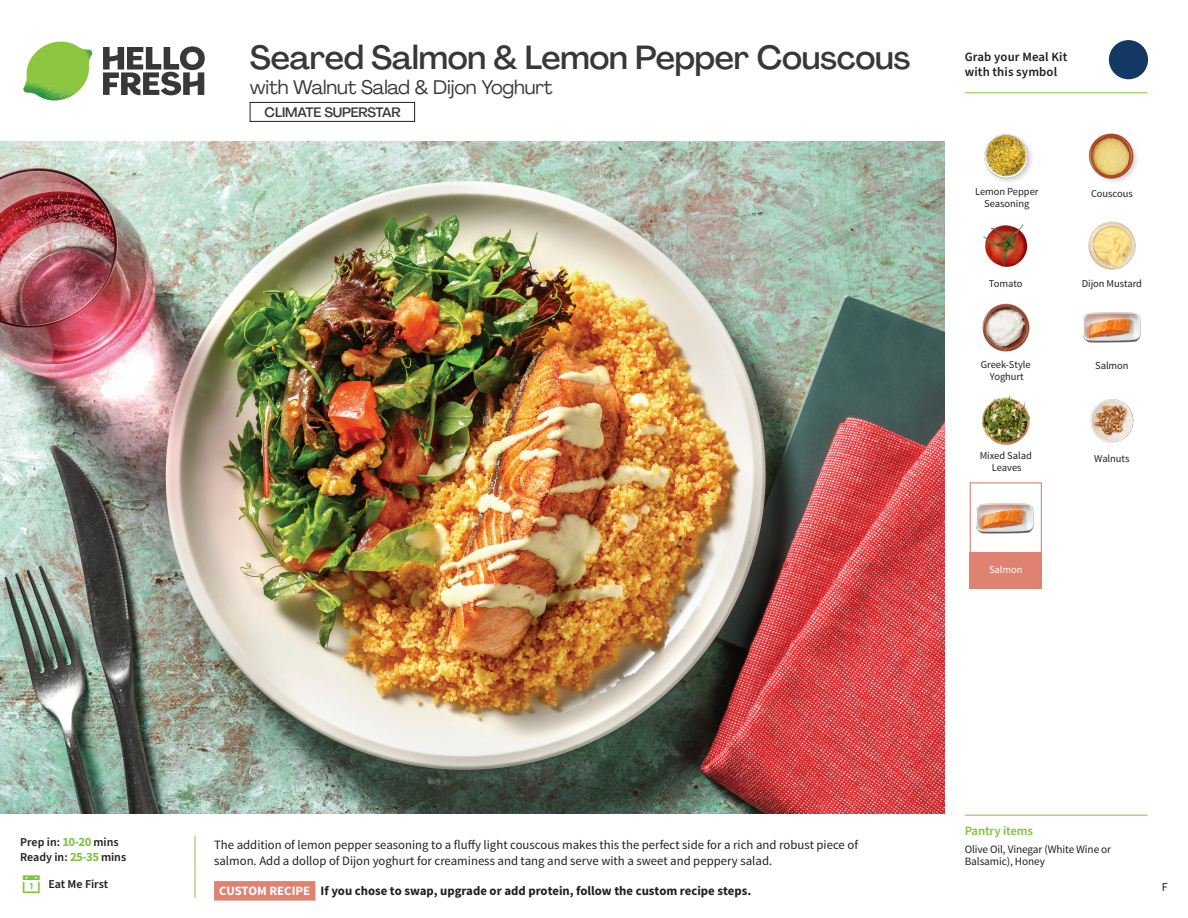
<style>
.page{position:relative;width:1188px;height:918px;background:#fff}
.page>*{position:absolute;margin:0;border:0;box-sizing:border-box;transform-origin:0 0}
._15_Titel_UK{font:500 33px "Agrandir";letter-spacing:-.01em;color:#383839}
._15_Titel_UK-2{font:19.5px "Agrandir";letter-spacing:-.01em;color:#383839}
.t1{font:500 13.5px "Agrandir";letter-spacing:-.01em;color:#383839}
.Step_6_Text_AU{font:12.75px/16.5px "Source Sans Pro";color:#231f20}
.Step_6_Text_AU-2{font:700 12.75px "Source Sans Pro";color:#231f20}
.t2{font:600 12.75px/15px "Source Sans Pro";letter-spacing:.01em;color:#231f20}
._04_Headers_Front{font:600 12.75px "Source Sans Pro";letter-spacing:-.01em;color:#81c340}
._04_Intro{font:600 12px "Source Sans Pro";color:#231f20}
.t3{font:12px "Source Sans Pro";color:#231f20}
._05_Pantry{font:11.25px/12px "Source Sans Pro";letter-spacing:-.01em;color:#231f20}
._18_FRONT_ingredients{font:10.5px/12px "Source Sans Pro";letter-spacing:-.005em;color:#231f20;text-align:center}
._18_FRONT_ingredients-2{font:10.5px "Source Sans Pro";letter-spacing:-.005em;color:#fff}
.s1{font-weight:700;font-size:12.75px;color:#81c340}
.s2{color:#fff}
</style>
<div class="page">
<svg style="left:103px;top:46px;width:102px;height:49px"></svg>
<img style="left:23px;top:42px;width:69px;height:59px">
<svg style="left:194px;top:835px;width:122px;height:66px"></svg>
<img style="left:0;top:142px;width:945px;height:672px">
<img style="left:1083px;top:312px;width:58px;height:31px">
<img style="left:1090px;top:399px;width:44px;height:44px">
<img style="left:982px;top:396px;width:48px;height:49px">
<img style="left:982px;top:303px;width:48px;height:49px">
<img style="left:983px;top:224px;width:45px;height:43px">
<img style="left:1088px;top:221px;width:48px;height:49px">
<img style="left:984px;top:134px;width:48px;height:48px">
<div style="left:1088px;top:133px;width:52px;height:52px;background:#231f20;opacity:.2"></div>
<img style="left:1088px;top:133px;width:46px;height:46px">
<div style="left:970px;top:482px;width:72px;height:73px;border:1px solid #df8272"></div>
<div style="left:970px;top:552px;width:72px;height:37px;background:#df8272"></div>
<img style="left:977px;top:503px;width:57px;height:31px">
<hr style="left:965px;top:815px;width:183px;height:1px;background:#81c340">
<svg style="left:1091px;top:40px;width:58px;height:54px"></svg>
<hr style="left:965px;top:92px;width:183px;height:1px;background:#81c340">
<div style="left:250px;top:102px;width:165px;height:20px;border:1px solid #231f20"></div>
<p class="_15_Titel_UK" style="left:250px;top:37px;width:662px">Seared Salmon &amp; Lemon Pepper Couscous</p>
<p class="_15_Titel_UK-2" style="left:250px;top:75px;width:304px">with Walnut Salad &amp; Dijon Yoghurt</p>
<p class="t1" style="left:265px;top:104px;width:138px">CLIMATE SUPERSTAR</p>
<p class="t2" style="left:965px;top:50px;width:104px">Grab your Meal Kit with this symbol</p>
<p class="_18_FRONT_ingredients" style="left:975px;top:186px;width:65px">Lemon Pepper<br>Seasoning</p>
<p class="_18_FRONT_ingredients" style="left:989px;top:277px;width:35px">Tomato</p>
<p class="_18_FRONT_ingredients" style="left:1091px;top:187px;width:43px">Couscous</p>
<p class="_18_FRONT_ingredients" style="left:1082px;top:277px;width:62px">Dijon Mustard</p>
<p class="_18_FRONT_ingredients" style="left:981px;top:358px;width:51px">Greek-Style</p>
<p class="_18_FRONT_ingredients" style="left:1095px;top:360px;width:35px">Salmon</p>
<p class="_18_FRONT_ingredients" style="left:990px;top:370px;width:35px">Yoghurt</p>
<p class="_18_FRONT_ingredients" style="left:980px;top:450px;width:54px">Mixed Salad<br>Leaves</p>
<p class="_18_FRONT_ingredients-2" style="left:989px;top:563px;width:35px">Salmon</p>
<p class="_18_FRONT_ingredients" style="left:1094px;top:452px;width:37px">Walnuts</p>
<p class="_04_Intro" style="left:20px;top:834px;width:100px">Prep in: <span class="s1">10-20</span> mins</p>
<p class="_04_Intro" style="left:20px;top:849px;width:107px">Ready in: <span class="s1">25-35</span> mins</p>
<p class="_04_Intro" style="left:48px;top:876px;width:61px">Eat Me First</p>
<p class="Step_6_Text_AU" style="left:214px;top:837px;width:646px">The addition of lemon pepper seasoning to a fluffy light couscous makes this the perfect side for a rich and robust piece of salmon. Add a dollop of Dijon yoghurt for creaminess and tang and serve with a sweet and peppery salad.</p>
<p class="Step_6_Text_AU-2" style="left:219px;top:882px;width:533px"><span class="s2">CUSTOM RECIPE</span> If you chose to swap, upgrade or add protein, follow the custom recipe steps.</p>
<p class="_04_Headers_Front" style="left:965px;top:822px;width:70px">Pantry items</p>
<p class="_05_Pantry" style="left:965px;top:844px;width:148px">Olive Oil, Vinegar (White Wine or<br>Balsamic), Honey</p>
<p class="t3" style="left:1162px;top:879px;width:7px">F</p>
</div>
